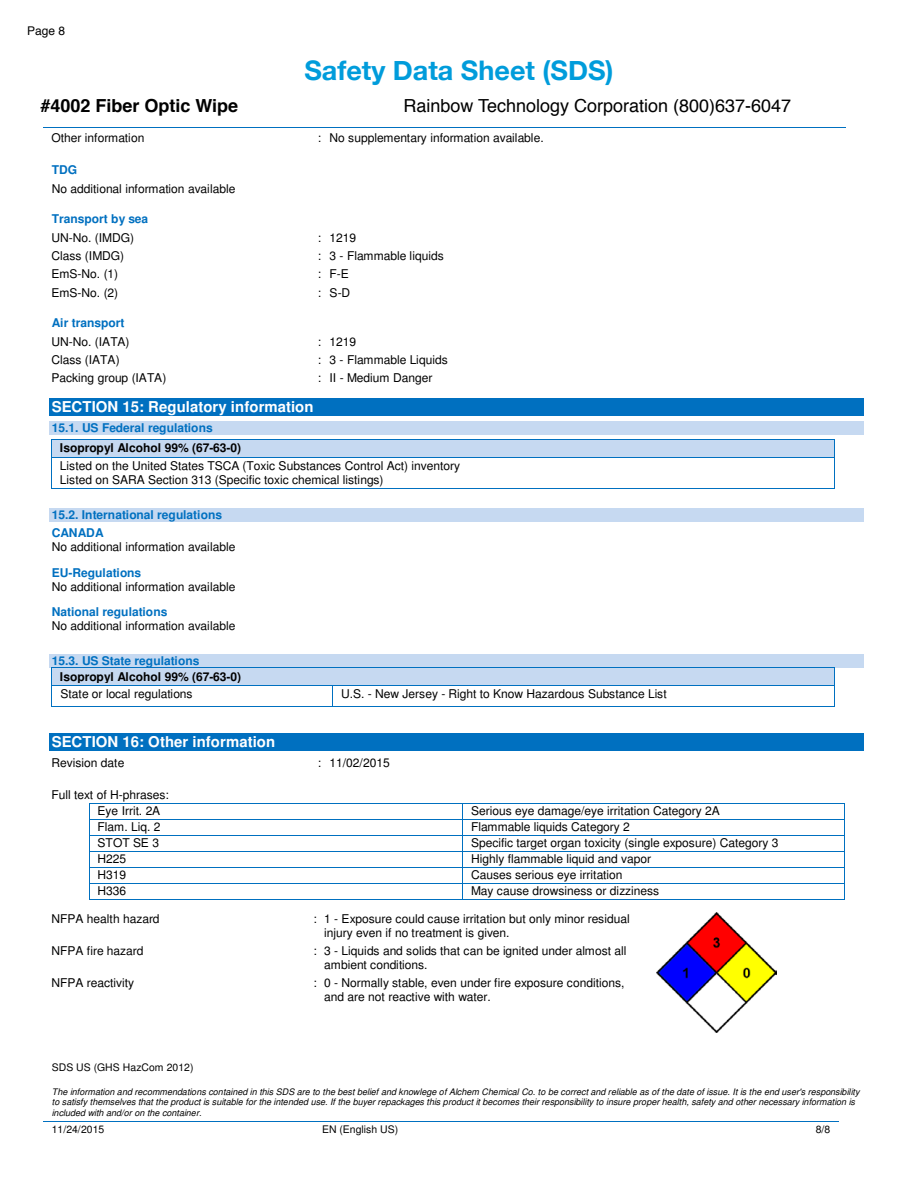
<style>
.page{position:relative;width:918px;height:1188px;background:#fff}
.page>*{position:absolute;margin:0;border:0;box-sizing:border-box;transform-origin:0 0}
.t1{font:700 27px "Helvetica Neue";color:#009cdb}
.t2{font:18px "Helvetica";color:#000}
.t3{font:700 18px "Helvetica";color:#000}
.t4{font:700 15px "Helvetica";letter-spacing:.005em;color:#fff}
.t5{font:12px/13.8px "Helvetica";letter-spacing:-.005em;color:#000}
.t6{font:700 12px/18.1px "Helvetica";color:#0070c0}
.t7{font:700 12px "Helvetica";color:#000}
.t8{font:10.5px "Helvetica";color:#000}
.t9{font:italic 9px/10.4px "Helvetica";letter-spacing:.005em;color:#000}
</style>
<div class="page">
<hr style="left:43px;top:127px;width:803px;height:1px;background:#0070c0">
<hr style="left:44px;top:1121px;width:210px;height:1px;background:#0070c0">
<hr style="left:255px;top:1121px;width:212px;height:1px;background:#0070c0">
<hr style="left:467px;top:1121px;width:297px;height:1px;background:#0070c0">
<hr style="left:765px;top:1121px;width:74px;height:1px;background:#0070c0">
<div style="left:50px;top:398px;width:814px;height:18px;background:#0070c0"></div>
<div style="left:50px;top:421px;width:814px;height:14px;background:#c6d9f1"></div>
<div style="left:60px;top:441px;width:767px;height:14px;background:#c6d9f1"></div>
<hr style="left:52px;top:439px;width:782px;height:1px;background:#0070c0">
<hr style="left:52px;top:440px;width:782px;height:1px;background:#c6d9f1">
<hr style="left:52px;top:455px;width:783px;height:2px;background:#c6d9f1">
<hr style="left:52px;top:457px;width:782px;height:1px;background:#0070c0">
<svg style="left:51px;top:439px;width:1px;height:50px"></svg>
<hr style="left:52px;top:488px;width:782px;height:1px;background:#0070c0">
<svg style="left:834px;top:439px;width:1px;height:50px"></svg>
<div style="left:50px;top:508px;width:814px;height:14px;background:#c6d9f1"></div>
<div style="left:50px;top:654px;width:814px;height:14px;background:#c6d9f1"></div>
<div style="left:60px;top:670px;width:767px;height:14px;background:#c6d9f1"></div>
<hr style="left:52px;top:668px;width:782px;height:2px;background:#c6d9f1">
<hr style="left:52px;top:684px;width:783px;height:1px;background:#c6d9f1">
<hr style="left:52px;top:685px;width:280px;height:1px;background:#0070c0">
<hr style="left:333px;top:685px;width:501px;height:1px;background:#0070c0">
<svg style="left:51px;top:668px;width:1px;height:39px"></svg>
<hr style="left:52px;top:706px;width:280px;height:1px;background:#0070c0">
<svg style="left:332px;top:685px;width:1px;height:22px"></svg>
<hr style="left:333px;top:706px;width:501px;height:1px;background:#0070c0">
<svg style="left:834px;top:668px;width:1px;height:39px"></svg>
<div style="left:50px;top:733px;width:814px;height:18px;background:#0070c0"></div>
<hr style="left:90px;top:803px;width:373px;height:1px;background:#0070c0">
<hr style="left:463px;top:803px;width:382px;height:1px;background:#0070c0">
<hr style="left:90px;top:819px;width:373px;height:1px;background:#0070c0">
<hr style="left:463px;top:819px;width:382px;height:1px;background:#0070c0">
<hr style="left:90px;top:835px;width:373px;height:1px;background:#0070c0">
<hr style="left:463px;top:835px;width:382px;height:1px;background:#0070c0">
<hr style="left:90px;top:851px;width:373px;height:1px;background:#0070c0">
<hr style="left:463px;top:851px;width:382px;height:1px;background:#0070c0">
<hr style="left:90px;top:867px;width:373px;height:1px;background:#0070c0">
<hr style="left:463px;top:867px;width:382px;height:1px;background:#0070c0">
<hr style="left:90px;top:883px;width:373px;height:1px;background:#0070c0">
<hr style="left:463px;top:883px;width:382px;height:1px;background:#0070c0">
<svg style="left:89px;top:803px;width:1px;height:97px"></svg>
<hr style="left:90px;top:899px;width:373px;height:1px;background:#0070c0">
<hr style="left:463px;top:899px;width:382px;height:1px;background:#0070c0">
<img style="left:656px;top:912px;width:120px;height:120px">
<p class="t5" style="left:27px;top:25px;width:40px">Page 8</p>
<h1 class="t1" style="left:304px;top:54px;width:311px">Safety Data Sheet (SDS)</h1>
<h2 class="t2" style="left:44px;top:93px;width:148px">Safety Data Sheet</h2>
<h2 class="t3" style="left:40px;top:91px;width:199px">#4002 Fiber Optic Wipe</h2>
<h2 class="t2" style="left:403px;top:92px;width:389px">Rainbow Technology Corporation (800)637-6047</h2>
<p class="t5" style="left:51px;top:132px;width:94px">Other information</p>
<p class="t5" style="left:318px;top:132px;width:227px">: No supplementary information available.</p>
<p class="t6" style="left:52px;top:162px;width:27px">TDG</p>
<p class="t5" style="left:52px;top:183px;width:185px">No additional information available</p>
<p class="t6" style="left:52px;top:211px;width:98px">Transport by sea</p>
<p class="t5" style="left:51px;top:232px;width:84px">UN-No. (IMDG)</p>
<p class="t5" style="left:318px;top:232px;width:40px">: 1219</p>
<p class="t5" style="left:51px;top:250px;width:74px">Class (IMDG)</p>
<p class="t5" style="left:318px;top:250px;width:128px">: 3 - Flammable liquids</p>
<p class="t5" style="left:51px;top:268px;width:68px">EmS-No. (1)</p>
<p class="t5" style="left:318px;top:268px;width:33px">: F-E</p>
<p class="t5" style="left:51px;top:287px;width:68px">EmS-No. (2)</p>
<p class="t5" style="left:318px;top:287px;width:34px">: S-D</p>
<p class="t6" style="left:52px;top:315px;width:74px">Air transport</p>
<p class="t5" style="left:51px;top:336px;width:80px">UN-No. (IATA)</p>
<p class="t5" style="left:318px;top:336px;width:40px">: 1219</p>
<p class="t5" style="left:51px;top:354px;width:70px">Class (IATA)</p>
<p class="t5" style="left:318px;top:354px;width:132px">: 3 - Flammable Liquids</p>
<p class="t5" style="left:51px;top:372px;width:116px">Packing group (IATA)</p>
<p class="t5" style="left:318px;top:372px;width:116px">: II - Medium Danger</p>
<p class="t4" style="left:52px;top:401px;width:263px">SECTION 15: Regulatory information</p>
<p class="t6" style="left:52px;top:420px;width:162px">15.1. US Federal regulations</p>
<p class="t7" style="left:60px;top:443px;width:183px">Isopropyl Alcohol 99% (67-63-0)</p>
<p class="t5" style="left:60px;top:460px;width:402px">Listed on the United States TSCA (Toxic Substances Control Act) inventory<br>Listed on SARA Section 313 (Specific toxic chemical listings)</p>
<p class="t6" style="left:52px;top:506px;width:172px">15.2. International regulations<br>CANADA</p>
<p class="t5" style="left:52px;top:541px;width:185px">No additional information available</p>
<p class="t6" style="left:52px;top:564px;width:91px">EU-Regulations</p>
<p class="t5" style="left:52px;top:580px;width:185px">No additional information available</p>
<p class="t6" style="left:52px;top:604px;width:117px">National regulations</p>
<p class="t5" style="left:52px;top:620px;width:185px">No additional information available</p>
<p class="t6" style="left:52px;top:652px;width:149px">15.3. US State regulations</p>
<p class="t7" style="left:60px;top:672px;width:183px">Isopropyl Alcohol 99% (67-63-0)</p>
<p class="t5" style="left:60px;top:688px;width:134px">State or local regulations</p>
<p class="t5" style="left:341px;top:688px;width:327px">U.S. - New Jersey - Right to Know Hazardous Substance List</p>
<p class="t4" style="left:52px;top:736px;width:225px">SECTION 16: Other information</p>
<p class="t5" style="left:51px;top:757px;width:74px">Revision date</p>
<p class="t5" style="left:318px;top:757px;width:74px">: 11/02/2015</p>
<p class="t5" style="left:98px;top:788px;width:73px;line-height:16px;text-indent:-46px">Full text of H-phrases:<br>Eye Irrit. 2A</p>
<p class="t5" style="left:471px;top:805px;width:250px">Serious eye damage/eye irritation Category 2A</p>
<p class="t5" style="left:98px;top:821px;width:64px">Flam. Liq. 2</p>
<p class="t5" style="left:471px;top:821px;width:160px">Flammable liquids Category 2</p>
<p class="t5" style="left:98px;top:837px;width:63px">STOT SE 3</p>
<p class="t5" style="left:471px;top:837px;width:309px">Specific target organ toxicity (single exposure) Category 3</p>
<p class="t5" style="left:98px;top:853px;width:30px">H225</p>
<p class="t5" style="left:471px;top:853px;width:182px">Highly flammable liquid and vapor</p>
<p class="t5" style="left:98px;top:869px;width:30px">H319</p>
<p class="t5" style="left:471px;top:869px;width:153px">Causes serious eye irritation</p>
<p class="t5" style="left:98px;top:885px;width:30px">H336</p>
<p class="t5" style="left:471px;top:885px;width:190px">May cause drowsiness or dizziness</p>
<p class="t5" style="left:51px;top:913px;width:110px">NFPA health hazard</p>
<p class="t5" style="left:324px;top:913px;width:307px;text-indent:-11px">: 1 - Exposure could cause irritation but only minor residual injury even if no treatment is given.</p>
<p class="t5" style="left:51px;top:945px;width:94px">NFPA fire hazard</p>
<p class="t5" style="left:324px;top:945px;width:304px;text-indent:-11px">: 3 - Liquids and solids that can be ignited under almost all ambient conditions.</p>
<p class="t5" style="left:51px;top:977px;width:84px">NFPA reactivity</p>
<p class="t5" style="left:324px;top:977px;width:302px;text-indent:-11px">: 0 - Normally stable, even under fire exposure conditions, and are not reactive with water.</p>
<p class="t8" style="left:52px;top:1063px;width:143px">SDS US (GHS HazCom 2012)</p>
<p class="t9" style="left:52px;top:1088px;width:809px">The information and recommendations contained in this SDS are to the best belief and knowlege of Alchem Chemical Co. to be correct and reliable as of the date of issue. It is the end user's responsibility to satisfy themselves that the product is suitable for the intended use. If the buyer repackages this product it becomes their responsibility to insure proper health, safety and other necessary information is included with and/or on the container.</p>
<p class="t8" style="left:52px;top:1125px;width:54px">11/24/2015</p>
<p class="t8" style="left:322px;top:1125px;width:78px">EN (English US)</p>
<p class="t8" style="left:816px;top:1125px;width:16px">8/8</p>
</div>
